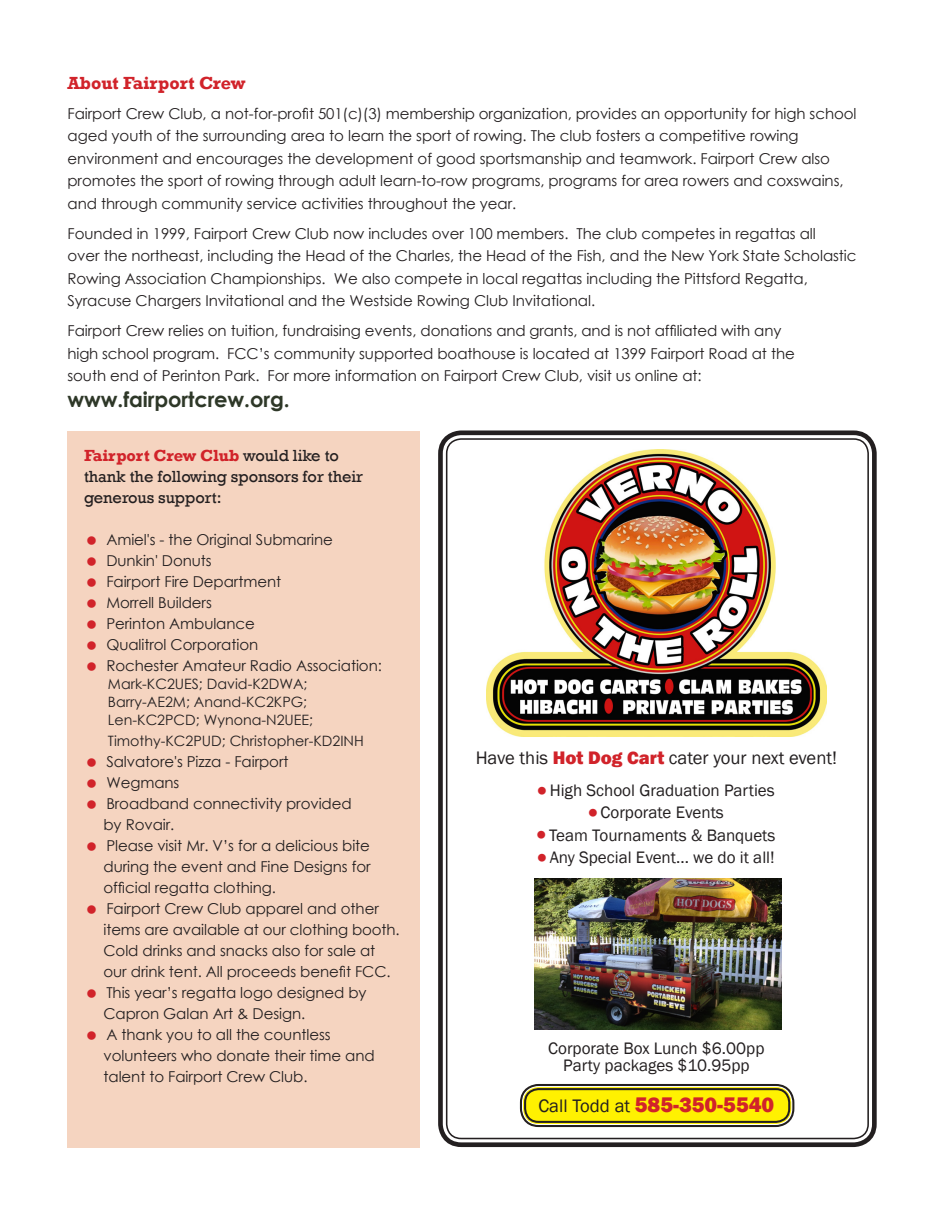
<style>
.page{position:relative;width:945px;height:1215px;background:#fff}
.page>*{position:absolute;margin:0;border:0;box-sizing:border-box;transform-origin:0 0}
.t1{font:800 21.75px "Franklin Gothic";color:#d1232a}
.t2{font:700 21px "Century Gothic";letter-spacing:-.005em;color:#2e3828}
.t3{font:18.6px "Franklin Gothic";color:#231f20}
.t4{font:700 18px "Rockwell";letter-spacing:-.005em;color:#d1232a}
.t5{font:17.1px/17.1px "Franklin Gothic";color:#231f20;text-align:center}
.t6{font:16.5px "Rockwell";letter-spacing:-.005em;color:#231f20}
.t7{font:700 16.5px "Rockwell";letter-spacing:-.005em;color:#d1232a}
.t8{font:15px/21px "Century Gothic";letter-spacing:-.005em;color:#231f20}
.t9{font:14.25px "Century Gothic";color:#231f20}
.s1{font-weight:400;color:#231f20}
.s2{font-weight:800;color:#d1232a}
.s3{font-weight:400;font-size:18.6px;color:#231f20}
</style>
<div class="page">
<div style="left:68px;top:431px;width:352px;height:717px;background:#f5d4c0"></div>
<div style="left:438px;top:430px;width:439px;height:717px;border:5px solid #231f20;border-radius:21px"></div>
<div style="left:446px;top:438px;width:423px;height:701px;border:2px solid #231f20;border-radius:15px"></div>
<div style="left:523px;top:1087px;width:268px;height:37px;background:#fff101;border-radius:16px"></div>
<div style="left:520px;top:1084px;width:274px;height:43px;border:2px solid #231f20;border-radius:18px"></div>
<div style="left:524px;top:1088px;width:266px;height:35px;border:2px solid #231f20;border-radius:13px"></div>
<img style="left:534px;top:878px;width:247px;height:151px">
<img style="left:486px;top:450px;width:340px;height:286px">
<p class="t4" style="left:68px;top:72px;width:180px">About Fairport Crew</p>
<p class="t8" style="left:68px;top:102px;width:791px">Fairport Crew Club, a not-for-profit 501(c)(3) membership organization, provides an opportunity for high school</p>
<p class="t8" style="left:68px;top:125px;width:733px">aged youth of the surrounding area to learn the sport of rowing. The club fosters a competitive rowing</p>
<p class="t8" style="left:68px;top:147px;width:764px">environment and encourages the development of good sportsmanship and teamwork. Fairport Crew also</p>
<p class="t8" style="left:68px;top:170px;width:778px">promotes the sport of rowing through adult learn-to-row programs, programs for area rowers and coxswains,</p>
<p class="t8" style="left:68px;top:192px;width:450px">and through community service activities throughout the year.</p>
<p class="t8" style="left:68px;top:222px;width:750px">Founded in 1999, Fairport Crew Club now includes over 100 members. The club competes in regattas all</p>
<p class="t8" style="left:68px;top:245px;width:791px">over the northeast, including the Head of the Charles, the Head of the Fish, and the New York State Scholastic</p>
<p class="t8" style="left:68px;top:267px;width:742px">Rowing Association Championships. We also compete in local regattas including the Pittsford Regatta,</p>
<p class="t8" style="left:68px;top:290px;width:529px">Syracuse Chargers Invitational and the Westside Rowing Club Invitational.</p>
<p class="t8" style="left:68px;top:320px;width:715px">Fairport Crew relies on tuition, fundraising events, donations and grants, and is not affiliated with any</p>
<p class="t8" style="left:68px;top:342px;width:729px">high school program. FCC’s community supported boathouse is located at 1399 Fairport Road at the</p>
<p class="t8" style="left:68px;top:365px;width:636px">south end of Perinton Park. For more information on Fairport Crew Club, visit us online at:</p>
<p class="t2" style="left:68px;top:383px;width:224px">www.fairportcrew.org.</p>
<p class="t7" style="left:84px;top:445px;width:257px">Fairport Crew Club <span class="s1">would like to</span></p>
<p class="t6" style="left:84px;top:467px;width:281px">thank the following sponsors for their</p>
<p class="t6" style="left:84px;top:488px;width:139px">generous support:</p>
<p class="t8" style="left:106px;top:529px;width:228px">Amiel's - the Original Submarine</p>
<p class="t8" style="left:106px;top:550px;width:107px">Dunkin' Donuts</p>
<p class="t8" style="left:106px;top:571px;width:176px">Fairport Fire Department</p>
<p class="t8" style="left:106px;top:592px;width:107px">Morrell Builders</p>
<p class="t8" style="left:106px;top:613px;width:150px">Perinton Ambulance</p>
<p class="t8" style="left:106px;top:634px;width:153px">Qualitrol Corporation</p>
<p class="t8" style="left:106px;top:655px;width:277px">Rochester Amateur Radio Association:</p>
<p class="t9" style="left:108px;top:674px;width:201px">Mark-KC2UES; David-K2DWA;</p>
<p class="t9" style="left:108px;top:692px;width:201px">Barry-AE2M; Anand-KC2KPG;</p>
<p class="t9" style="left:108px;top:710px;width:207px">Len-KC2PCD; Wynona-N2UEE;</p>
<p class="t9" style="left:108px;top:731px;width:257px">Timothy-KC2PUD; Christopher-KD2INH</p>
<p class="t8" style="left:106px;top:751px;width:184px">Salvatore's Pizza - Fairport</p>
<p class="t8" style="left:106px;top:772px;width:75px">Wegmans</p>
<p class="t8" style="left:106px;top:793px;width:247px">Broadband connectivity provided</p>
<p class="t8" style="left:104px;top:814px;width:72px">by Rovair.</p>
<p class="t8" style="left:106px;top:835px;width:265px">Please visit Mr. V’s for a delicious bite</p>
<p class="t8" style="left:104px;top:856px;width:269px">during the event and Fine Designs for</p>
<p class="t8" style="left:104px;top:877px;width:174px">official regatta clothing.</p>
<p class="t8" style="left:106px;top:898px;width:274px">Fairport Crew Club apparel and other</p>
<p class="t8" style="left:104px;top:919px;width:298px">items are available at our clothing booth.<br>Cold drinks and snacks also for sale at</p>
<p class="t8" style="left:104px;top:961px;width:289px">our drink tent. All proceeds benefit FCC.</p>
<p class="t8" style="left:106px;top:982px;width:262px">This year’s regatta logo designed by</p>
<p class="t8" style="left:104px;top:1003px;width:203px">Capron Galan Art &amp; Design.</p>
<p class="t8" style="left:106px;top:1024px;width:226px">A thank you to all the countless</p>
<p class="t8" style="left:104px;top:1045px;width:273px">volunteers who donate their time and</p>
<p class="t8" style="left:104px;top:1066px;width:206px">talent to Fairport Crew Club.</p>
<p class="t3" style="left:476px;top:746px;width:363px">Have this <span class="s2">Hot Dog Cart</span> cater your next event!</p>
<p class="t5" style="left:538px;top:782px;width:238px"><sup>■</sup> High School Graduation Parties</p>
<p class="t5" style="left:589px;top:804px;width:136px"><sup>■</sup> Corporate Events</p>
<p class="t5" style="left:537px;top:827px;width:240px"><sup>■</sup> Team Tournaments &amp; Banquets</p>
<p class="t5" style="left:538px;top:849px;width:238px"><sup>■</sup> Any Special Event... we do it all!</p>
<p class="t5" style="left:548px;top:1040px;width:218px">Corporate Box Lunch $6.00pp<br>Party packages $10.95pp</p>
<p class="t1" style="left:539px;top:1091px;width:237px"><span class="s3">Call Todd at</span> 585-350-5540</p>
</div>
